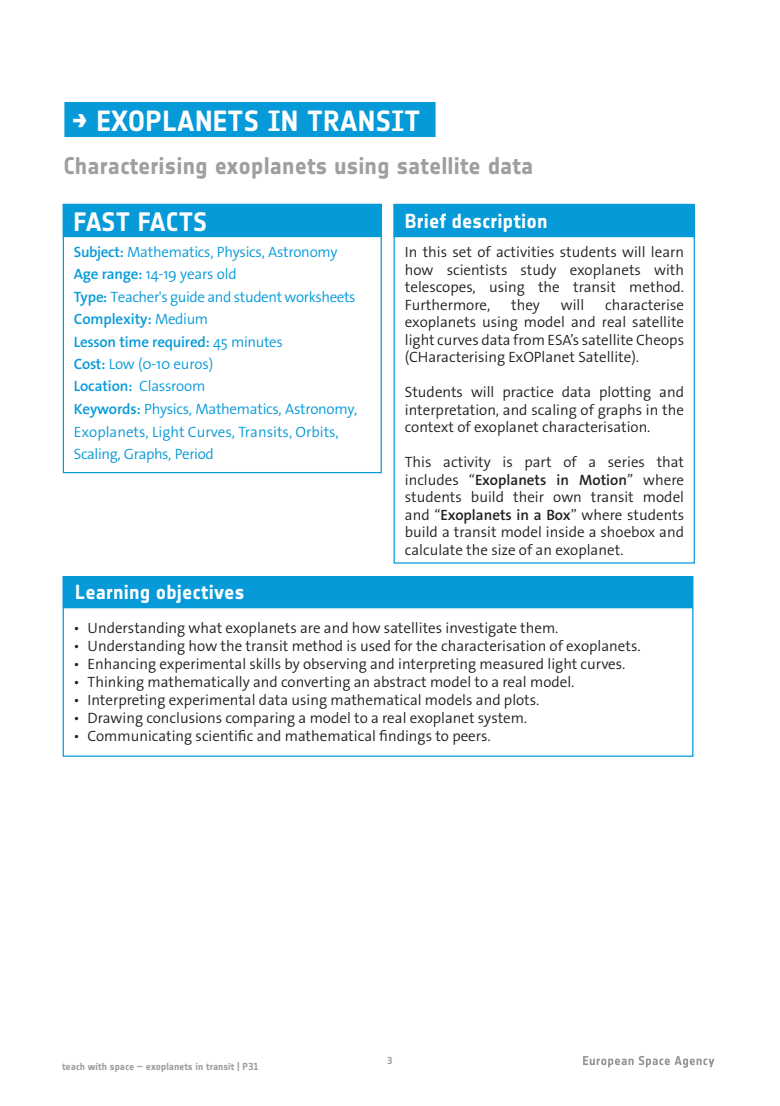
<style>
.page{position:relative;width:780px;height:1106px;background:#fff}
.page>*{position:absolute;margin:0;border:0;box-sizing:border-box;transform-origin:0 0}
.t1{font:700 28.75px "Notes Esa";letter-spacing:.01em;color:#fff}
.t2{font:700 26.25px "Notes Esa";color:#fff}
.t3{font:700 23.75px "Notes Esa";letter-spacing:.005em;color:#9d9fa2}
.t4{font:700 20px "Notes Esa";letter-spacing:.005em;color:#fff}
.t5{font:300 15px/17.5px "The Sans Os F";color:#231f20;text-align:justify}
.t6{font:300 15px/22.5px "The Sans Os F";letter-spacing:-.02em;color:#069ad9}
.t7{font:700 10px "Notes Esa";color:#9d9fa2}
.t8{font:10px "Notes Style Bold Tf";color:#9d9fa2}
.s1{font-weight:600}
</style>
<div class="page">
<svg style="left:583px;top:1056px;width:131px;height:11px"></svg>
<div style="left:63px;top:204px;width:319px;height:33px;background:#069ad9"></div>
<div style="left:393px;top:204px;width:301px;height:33px;background:#069ad9"></div>
<div style="left:63px;top:576px;width:629px;height:32px;background:#069ad9"></div>
<div style="left:64px;top:101px;width:371px;height:36px;background:#069ad9"></div>
<p class="t1" style="left:72px;top:104px;width:350px">→ EXOPLANETS IN TRANSIT</p>
<p class="t3" style="left:63px;top:151px;width:471px">Characterising exoplanets using satellite data</p>
<p class="t2" style="left:73px;top:206px;width:135px">FAST FACTS</p>
<p class="t6" style="left:74px;top:240px;width:285px"><span class="s1">Subject:</span> Mathematics, Physics, Astronomy<br><span class="s1">Age range:</span> 14-19 years old<br><span class="s1">Type:</span> Teacher's guide and student worksheets<br><span class="s1">Complexity:</span> Medium<br><span class="s1">Lesson time required:</span> 45 minutes<br><span class="s1">Cost:</span> Low (0-10 euros)<br><span class="s1">Location:</span> Classroom<br><span class="s1">Keywords:</span> Physics, Mathematics, Astronomy,<br>Exoplanets, Light Curves, Transits, Orbits,<br>Scaling, Graphs, Period</p>
<p class="t4" style="left:405px;top:209px;width:144px">Brief description</p>
<p class="t5" style="left:405px;top:243px;width:281px">In this set of activities students will learn how scientists study exoplanets with telescopes, using the transit method.<br>Furthermore,</p>
<p class="t5" style="left:405px;top:296px;width:281px;text-indent:200px">characterise exoplanets using model and real satellite light curves data from ESA’s satellite Cheops (CHaracterising ExOPlanet Satellite).</p>
<p class="t5" style="left:405px;top:383px;width:281px">Students will practice data plotting and interpretation, and scaling of graphs in the context of exoplanet characterisation.</p>
<p class="t5" style="left:405px;top:453px;width:281px">This activity is part of a series that includes “<span class="s1">Exoplanets in Motion</span>” where students build their own transit model and “<span class="s1">Exoplanets in a Box</span>” where students build a transit model inside a shoebox and calculate the size of an exoplanet.</p>
<p class="t5" style="left:511px;top:296px;width:30px">they</p>
<p class="t5" style="left:561px;top:296px;width:25px">will</p>
<p class="t4" style="left:75px;top:580px;width:171px">Learning objectives</p>
<p class="t5" style="left:73px;top:619px;width:486px">• Understanding what exoplanets are and how satellites investigate them.</p>
<p class="t5" style="left:73px;top:637px;width:568px">• Understanding how the transit method is used for the characterisation of exoplanets.</p>
<p class="t5" style="left:73px;top:655px;width:553px">• Enhancing experimental skills by observing and interpreting measured light curves.</p>
<p class="t5" style="left:73px;top:673px;width:502px">• Thinking mathematically and converting an abstract model to a real model.</p>
<p class="t5" style="left:73px;top:691px;width:467px">• Interpreting experimental data using mathematical models and plots.</p>
<p class="t5" style="left:73px;top:709px;width:455px">• Drawing conclusions comparing a model to a real exoplanet system.</p>
<p class="t5" style="left:73px;top:727px;width:419px">• Communicating scientific and mathematical findings to peers.</p>
<p class="t7" style="left:62px;top:1060px;width:198px">teach with space – exoplanets in transit | P31</p>
<p class="t8" style="left:387px;top:1054px;width:6px">3</p>
</div>
